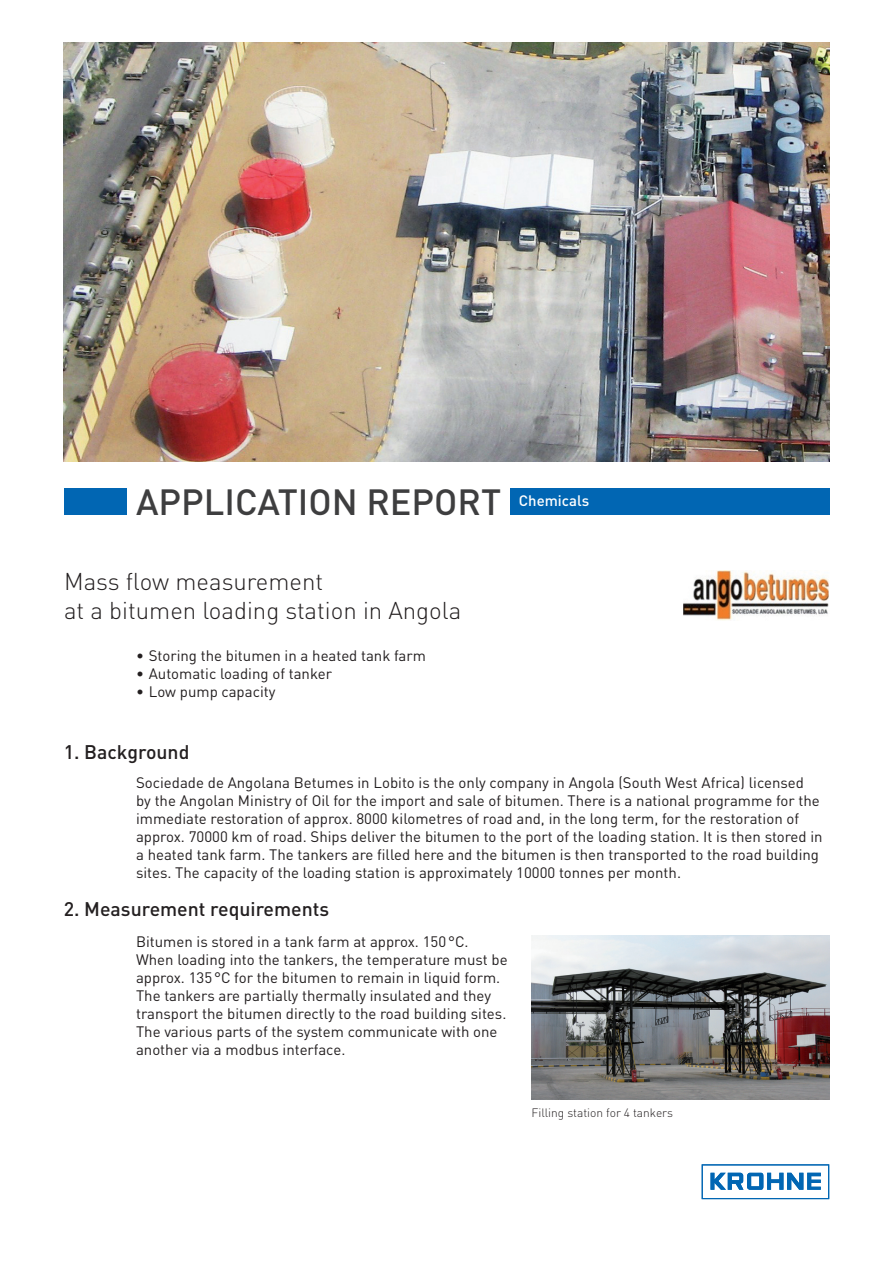
<style>
.page{position:relative;width:893px;height:1263px;background:#fff}
.page>*{position:absolute;margin:0;border:0;box-sizing:border-box;transform-origin:0 0}
.t1{font:500 36px "DIN";color:#3e3e3f}
.t2{font:300 24px/28.8px "DIN";color:#231f20}
.t3{font:500 19.5px "DIN";color:#231f20}
.t4{font:15px/18px "DIN";color:#231f20}
.t5{font:500 15px "DIN";color:#fff}
.t6{font:300 12px "DIN";color:#231f20}
</style>
<div class="page">
<svg style="left:702px;top:1164px;width:128px;height:36px"></svg>
<img style="left:64px;top:42px;width:765px;height:419px">
<div style="left:64px;top:488px;width:765px;height:26px;background:#0166b3"></div>
<div style="left:128px;top:486px;width:382px;height:29px;background:#fff"></div>
<img style="left:684px;top:570px;width:145px;height:51px">
<img style="left:531px;top:935px;width:298px;height:164px">
<h1 class="t1" style="left:136px;top:479px;width:367px">APPLICATION REPORT</h1>
<p class="t5" style="left:519px;top:491px;width:72px">Chemicals</p>
<h2 class="t2" style="left:64px;top:567px;width:399px">Mass flow measurement<br>at a bitumen loading station in Angola</h2>
<p class="t4" style="left:136px;top:647px;width:291px">• Storing the bitumen in a heated tank farm</p>
<p class="t4" style="left:136px;top:665px;width:197px">• Automatic loading of tanker</p>
<p class="t4" style="left:136px;top:683px;width:141px">• Low pump capacity</p>
<h3 class="t3" style="left:64px;top:739px;width:127px">1. Background</h3>
<p class="t4" style="left:136px;top:773px;width:688px">Sociedade de Angolana Betumes in Lobito is the only company in Angola (South West Africa) licensed<br>by the Angolan Ministry of Oil for the import and sale of bitumen. There is a national programme for the immediate restoration of approx. 8000 kilometres of road and, in the long term, for the restoration of approx. 70000 km of road. Ships deliver the bitumen to the port of the loading station. It is then stored in a heated tank farm. The tankers are filled here and the bitumen is then transported to the road building sites. The capacity of the loading station is approximately 10000 tonnes per month.</p>
<h3 class="t3" style="left:64px;top:896px;width:267px">2. Measurement requirements</h3>
<p class="t4" style="left:136px;top:932px;width:373px">Bitumen is stored in a tank farm at approx. 150 °C.<br>When loading into the tankers, the temperature must be approx. 135 °C for the bitumen to remain in liquid form.<br>The tankers are partially thermally insulated and they transport the bitumen directly to the road building sites.<br>The various parts of the system communicate with one another via a modbus interface.</p>
<p class="t6" style="left:531px;top:1105px;width:143px">Filling station for 4 tankers</p>
</div>
